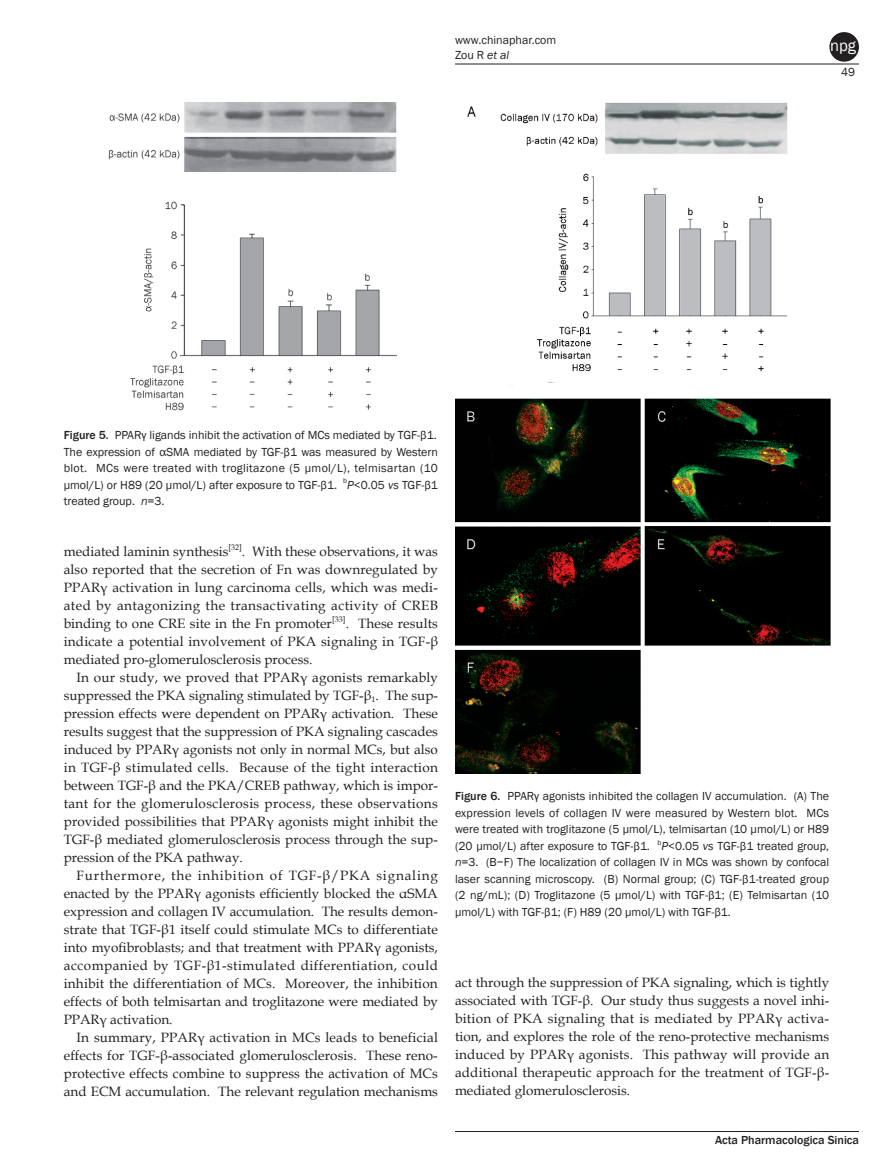
<style>
.page{position:relative;width:893px;height:1170px;background:#fff}
.page>*{position:absolute;margin:0;border:0;box-sizing:border-box;transform-origin:0 0}
.t1{font:16.5px "Franklin Gothic";color:#fff}
.t2{font:13.5px/18px "Book Antiqua 2";letter-spacing:.015em;color:#231f20;text-align:justify}
.t3{font:13.5px/18px "Book Antiqua";letter-spacing:.005em;color:#231f20}
.t4{font:13.5px/18px "Book Antiqua";letter-spacing:.03em;color:#231f20}
.t5{font:13.5px "Book Antiqua";letter-spacing:.025em;color:#231f20}
.t6{font:12px/16.5px "Franklin Gothic Book 2";color:#231f20;text-align:justify}
.t7{font:12px/15px "Franklin Gothic";color:#231f20}
.t8{font:12px "Franklin Gothic Medium 2";color:#231f20}
.s1{font-style:italic}
.s2{font-family:"Franklin Gothic Medium 2"}
.s3{font-family:"Franklin Gothic";font-style:italic}
.s4{font-family:"Franklin Gothic"}
.s5{font-family:"Book Antiqua"}
</style>
<div class="page">
<hr style="left:455px;top:64px;width:404px;height:1px;background:#231f20">
<hr style="left:455px;top:1131px;width:404px;height:1px;background:#231f20">
<div style="left:829px;top:32px;width:30px;height:30px;background:#231f20;border-radius:50%"></div>
<img style="left:108px;top:102px;width:288px;height:309px">
<img style="left:455px;top:102px;width:375px;height:671px">
<p class="t7" style="left:455px;top:32px;width:103px">www.chinaphar.com<br>Zou R <span class="s1">et al</span></p>
<p class="t1" style="left:830px;top:35px;width:27px">npg</p>
<p class="t7" style="left:841px;top:65px;width:16px">49</p>
<p class="t6" style="left:64px;top:427px;width:376px"><span class="s2">Figure 5.</span> PPARγ ligands inhibit the activation of MCs mediated by TGF-β1.<br>The expression of αSMA mediated by TGF-β1 was measured by Western blot. MCs were treated with troglitazone (5 μmol/L), telmisartan (10 μmol/L) or H89 (20 μmol/L) after exposure to TGF-β1. <sup>b</sup><span class="s3">P</span><span class="s4">&lt;0.05</span> <span class="s3">vs</span> TGF-β1</p>
<p class="t7" style="left:64px;top:494px;width:102px">treated group. <span class="s1">n</span>=3.</p>
<p class="t2" style="left:64px;top:542px;width:376px"><span class="s5">mediated laminin synthesis</span><sup>[32]</sup>. With these observations, it was also reported that the secretion of Fn was downregulated by PPARγ activation in lung carcinoma cells, which was medi<span class="s5">-</span></p>
<p class="t4" style="left:64px;top:596px;width:376px">ated by antagonizing the transactivating activity of CREB binding to one CRE site in the Fn promoter<sup>[33]</sup>. These results</p>
<p class="t2" style="left:64px;top:632px;width:376px">indicate a potential involvement of PKA signaling in TGF-β</p>
<p class="t3" style="left:64px;top:650px;width:250px">mediated pro-glomerulosclerosis process.</p>
<p class="t2" style="left:64px;top:668px;width:376px;text-indent:13px">In our study, we proved that PPARγ agonists remarkably suppressed the PKA signaling stimulated by TGF-β<sub>1</sub><span class="s5">. The sup&shy;</span>pression effects were dependent on PPARγ activation. These results suggest that the suppression of PKA signaling cascades induced by PPARγ agonists not only in normal MCs, but also in TGF-β stimulated cells. Because of the tight interaction between TGF-β and the PKA/CREB pathway, which is impor<span class="s5">-</span></p>
<p class="t5" style="left:64px;top:794px;width:375px">tant for the glomerulosclerosis process, these observations</p>
<p class="t2" style="left:64px;top:812px;width:376px">provided possibilities that PPARγ agonists might inhibit the TGF-β mediated glomerulosclerosis process through the sup&shy;pression of the PKA pathway.</p>
<p class="t2" style="left:64px;top:866px;width:376px;text-align:right">Furthermore, the inhibition of TGF-β/PKA signaling enacted by the PPARγ agonists efficiently blocked the αSMA</p>
<p class="t3" style="left:64px;top:902px;width:376px">expression and collagen IV accumulation. The results demon-</p>
<p class="t2" style="left:64px;top:920px;width:376px">strate that TGF-β1 itself could stimulate MCs to differentiate into myofibroblasts; and that treatment with PPARγ agonists, accompanied by TGF-β1-stimulated differentiation, could</p>
<p class="t3" style="left:64px;top:974px;width:375px">inhibit the differentiation of MCs. Moreover, the inhibition</p>
<p class="t2" style="left:64px;top:992px;width:376px">effects of both telmisartan and troglitazone were mediated by<br>PPARγ activation.</p>
<p class="t2" style="left:64px;top:1028px;width:376px;text-align:right">In summary, PPARγ activation in MCs leads to beneficial effects for TGF-β-associated glomerulosclerosis. These reno-</p>
<p class="t3" style="left:64px;top:1064px;width:376px">protective effects combine to suppress the activation of MCs and ECM accumulation. The relevant regulation mechanisms</p>
<p class="t6" style="left:455px;top:788px;width:376px"><span class="s2">Figure 6.</span> PPARγ agonists inhibited the collagen IV accumulation. (A) The expression levels of collagen IV were measured by Western blot. MCs were treated with troglitazone (5 μmol/L), telmisartan (10 μmol/L) or H89 (20 μmol/L) after exposure to TGF-β1. <sup>b</sup><span class="s3">P</span><span class="s4">&lt;0.05</span> <span class="s3">vs</span> TGF-β1 treated group, <span class="s3">n</span>=3. (B−F) The localization of collagen IV in MCs was shown by confocal laser scanning microscopy. (B) Normal group; (C) TGF-β1-treated group (2 ng/mL); (D) Troglitazone (5 μmol/L) with TGF-β1; (E) Telmisartan (10 μmol/L) with TGF-β1; (F) H89 (20 μmol/L) with TGF-β1.</p>
<p class="t2" style="left:455px;top:973px;width:376px">act through the suppression of PKA signaling, which is tightly associated with TGF-β. Our study thus suggests a novel inhi&shy;bition of PKA signaling that is mediated by PPARγ activa<span class="s5">-</span></p>
<p class="t3" style="left:455px;top:1027px;width:376px">tion, and explores the role of the reno-protective mechanisms</p>
<p class="t2" style="left:455px;top:1045px;width:376px">induced by PPARγ agonists. This pathway will provide an additional therapeutic approach for the treatment of TGF-β-</p>
<p class="t3" style="left:455px;top:1081px;width:177px">mediated glomerulosclerosis.</p>
<p class="t8" style="left:715px;top:1132px;width:145px">Acta Pharmacologica Sinica</p>
</div>
